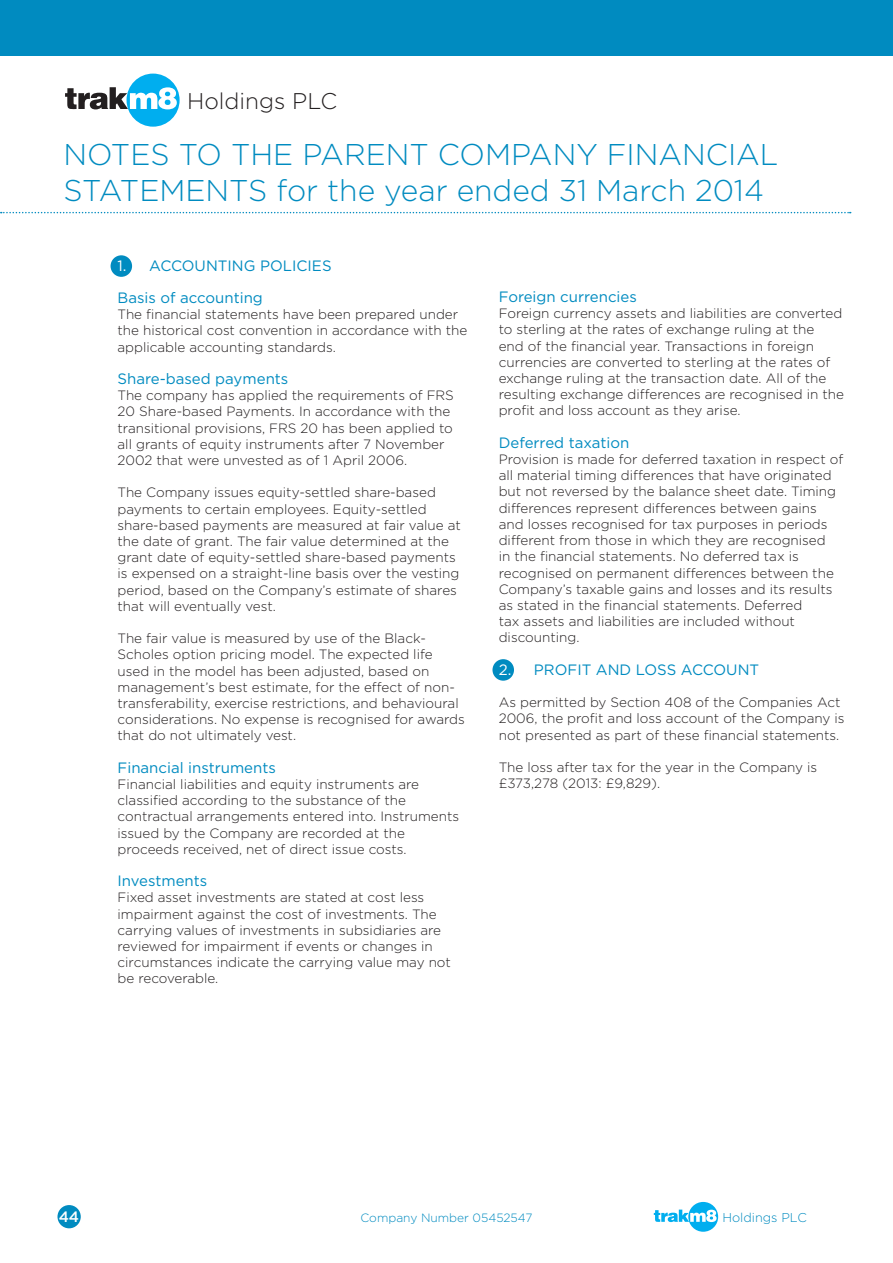
<style>
.page{position:relative;width:893px;height:1263px;background:#fff}
.page>*{position:absolute;margin:0;border:0;box-sizing:border-box;transform-origin:0 0}
.t1{font:300 30px/36px "Gotham";color:#008bc0}
.t2{font:300 22.65px "Gotham";color:#231f20}
.t3{font:15px/32.4px "Gotham";color:#008bc0}
.t4{font:500 15px "Gotham";color:#fff}
.t5{font:300 13.5px/16.2px "Gotham";color:#231f20}
.t6{font:300 12.75px "Gotham";color:#008bc0}
.t7{font:300 12px "Gotham";color:#008bc0}
.s1{color:#fff}
</style>
<div class="page">
<div style="left:57px;top:1205px;width:24px;height:23px;background:#008bc0;border-radius:50%"></div>
<svg style="left:654px;top:1202px;width:64px;height:30px"></svg>
<div style="left:0;top:0;width:893px;height:56px;background:#008bc0"></div>
<svg style="left:65px;top:74px;width:115px;height:53px"></svg>
<div style="left:492px;top:659px;width:22px;height:22px;background:#008bc0;border-radius:50%"></div>
<svg style="left:1px;top:212px;width:850px;height:1px"></svg>
<div style="left:111px;top:255px;width:21px;height:22px;background:#008bc0;border-radius:50%"></div>
<h2 class="t2" style="left:187px;top:89px;width:152px">Holdings PLC</h2>
<h1 class="t1" style="left:63px;top:136px;width:717px">NOTES TO THE PARENT COMPANY FINANCIAL<br>STATEMENTS for the year ended 31 March 2014</h1>
<p class="t3" style="left:118px;top:249px;width:216px"><span class="s1">1.</span> ACCOUNTING POLICIES<br>Basis of accounting</p>
<p class="t5" style="left:118px;top:306px;width:351px">The financial statements have been prepared under the historical cost convention in accordance with the applicable accounting standards.</p>
<p class="t3" style="left:118px;top:362px;width:172px">Share-based payments</p>
<p class="t5" style="left:118px;top:387px;width:338px">The company has applied the requirements of FRS 20 Share-based Payments. In accordance with the transitional provisions, FRS 20 has been applied to all grants of equity instruments after 7 November 2002 that were unvested as of 1 April 2006.</p>
<p class="t5" style="left:118px;top:484px;width:345px">The Company issues equity-settled share-based payments to certain employees. Equity-settled share-based payments are measured at fair value at the date of grant. The fair value determined at the grant date of equity-settled share-based payments is expensed on a straight-line basis over the vesting period, based on the Company’s estimate of shares that will eventually vest.</p>
<p class="t5" style="left:118px;top:630px;width:349px">The fair value is measured by use of the Black-Scholes option pricing model. The expected life used in the model has been adjusted, based on management’s best estimate, for the effect of non&shy;transferability, exercise restrictions, and behavioural considerations. No expense is recognised for awards that do not ultimately vest.</p>
<p class="t3" style="left:118px;top:751px;width:160px">Financial instruments</p>
<p class="t5" style="left:118px;top:776px;width:343px">Financial liabilities and equity instruments are classified according to the substance of the contractual arrangements entered into. Instruments issued by the Company are recorded at the proceeds received, net of direct issue costs.</p>
<p class="t3" style="left:118px;top:864px;width:91px">Investments</p>
<p class="t5" style="left:118px;top:889px;width:335px">Fixed asset investments are stated at cost less impairment against the cost of investments. The carrying values of investments in subsidiaries are reviewed for impairment if events or changes in circumstances indicate the carrying value may not be recoverable.</p>
<p class="t3" style="left:499px;top:280px;width:140px">Foreign currencies</p>
<p class="t5" style="left:499px;top:305px;width:347px">Foreign currency assets and liabilities are converted to sterling at the rates of exchange ruling at the<br>end of the financial year. Transactions in foreign currencies are converted to sterling at the rates of exchange ruling at the transaction date. All of the resulting exchange differences are recognised in the profit and loss account as they arise.</p>
<p class="t3" style="left:499px;top:426px;width:132px">Deferred taxation</p>
<p class="t5" style="left:499px;top:451px;width:346px">Provision is made for deferred taxation in respect of all material timing differences that have originated but not reversed by the balance sheet date. Timing differences represent differences between gains and losses recognised for tax purposes in periods different from those in which they are recognised<br>in the financial statements. No deferred tax is recognised on permanent differences between the Company’s taxable gains and losses and its results as stated in the financial statements. Deferred<br>tax assets and liabilities are included without discounting.</p>
<p class="t3" style="left:499px;top:653px;width:262px"><span class="s1">2.</span> PROFIT AND LOSS ACCOUNT</p>
<p class="t5" style="left:499px;top:694px;width:347px">As permitted by Section 408 of the Companies Act<br>2006, the profit and loss account of the Company is not presented as part of these financial statements.</p>
<p class="t5" style="left:499px;top:759px;width:320px">The loss after tax for the year in the Company is £373,278 (2013: £9,829).</p>
<p class="t4" style="left:59px;top:1208px;width:22px">44</p>
<p class="t7" style="left:361px;top:1211px;width:173px">Company Number 05452547</p>
<p class="t6" style="left:722px;top:1210px;width:86px">Holdings PLC</p>
</div>
